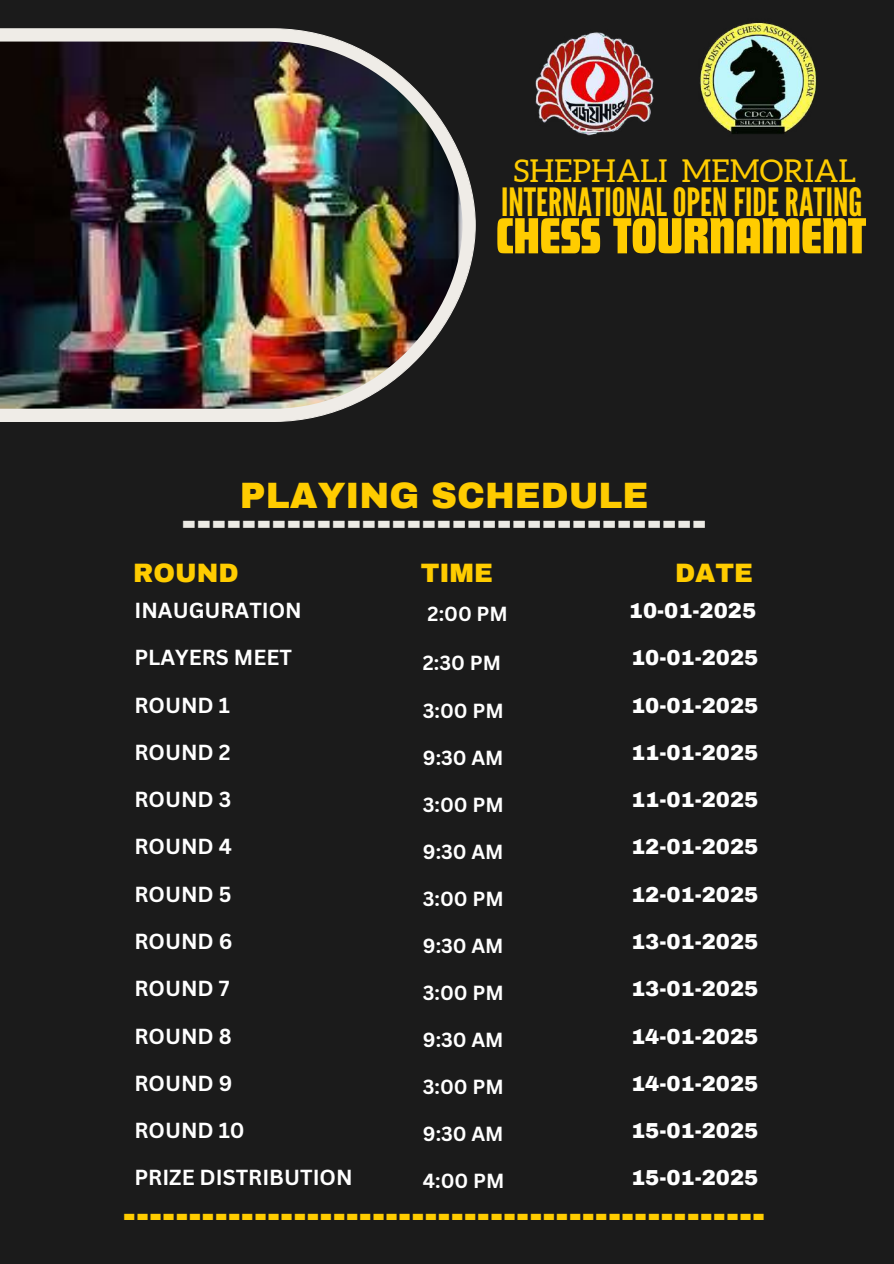
<style>
.page{position:relative;width:894px;height:1264px;background:#fff}
.page>*{position:absolute;margin:0;border:0;box-sizing:border-box;transform-origin:0 0}
.t1{font:52.65px "Futura Com Display";color:#fc0}
.t2{font:900 45px "Archivo";color:#eceae4}
.t3{font:900 39.3px "Archivo";color:#fc0}
.t4{font:38.85px "League Gothic";color:#fc0}
.t5{font:900 35.85px "Archivo";color:#fc0}
.t6{font:31.5px "Aleo";color:#fc0}
.t7{font:900 25.95px "Archivo";color:#fc0}
.t8{font:900 21.15px "Archivo";color:#fff}
.t9{font:700 21.15px "Canva Sans";color:#fff}
.t10{font:700 19.8px "Canva Sans";color:#fff}
</style>
<div class="page">
<div style="left:0;top:0;width:893px;height:1263px;background:#1b1b1b"></div>
<img style="left:0;top:28px;width:475px;height:394px">
<img style="left:535px;top:32px;width:118px;height:104px">
<img style="left:700px;top:22px;width:117px;height:112px">
<h3 class="t6" style="left:513px;top:153px;width:344px">SHEPHALI MEMORIAL</h3>
<h3 class="t4" style="left:501px;top:179px;width:362px">INTERNATIONALOPENFIDERATING</h3>
<h1 class="t1" style="left:496px;top:204px;width:371px">CHESS TOURNAMENT</h1>
<h3 class="t5" style="left:240px;top:477px;width:410px">PLAYING SCHEDULE</h3>
<h2 class="t2" style="left:181px;top:497px;width:526px">-----------------------------------</h2>
<p class="t7" style="left:133px;top:559px;width:107px">ROUND</p>
<p class="t7" style="left:420px;top:559px;width:74px">TIME</p>
<p class="t7" style="left:674px;top:559px;width:80px">DATE</p>
<p class="t9" style="left:134px;top:595px;width:169px">INAUGURATION</p>
<p class="t9" style="left:134px;top:642px;width:159px">PLAYERS MEET</p>
<p class="t9" style="left:134px;top:690px;width:97px">ROUND 1</p>
<p class="t9" style="left:134px;top:737px;width:98px">ROUND 2</p>
<p class="t9" style="left:134px;top:784px;width:98px">ROUND 3</p>
<p class="t9" style="left:134px;top:831px;width:99px">ROUND 4</p>
<p class="t9" style="left:134px;top:879px;width:99px">ROUND 5</p>
<p class="t9" style="left:134px;top:926px;width:100px">ROUND 6</p>
<p class="t9" style="left:134px;top:973px;width:97px">ROUND 7</p>
<p class="t9" style="left:134px;top:1020px;width:99px">ROUND 8</p>
<p class="t9" style="left:134px;top:1068px;width:99px">ROUND 9</p>
<p class="t9" style="left:134px;top:1115px;width:112px">ROUND 10</p>
<p class="t9" style="left:134px;top:1162px;width:220px">PRIZE DISTRIBUTION</p>
<p class="t8" style="left:628px;top:599px;width:129px">10-01-2025</p>
<p class="t8" style="left:631px;top:646px;width:129px">10-01-2025</p>
<p class="t8" style="left:631px;top:694px;width:129px">10-01-2025</p>
<p class="t8" style="left:631px;top:741px;width:129px">11-01-2025</p>
<p class="t8" style="left:631px;top:788px;width:129px">11-01-2025</p>
<p class="t8" style="left:631px;top:835px;width:129px">12-01-2025</p>
<p class="t8" style="left:631px;top:883px;width:129px">12-01-2025</p>
<p class="t8" style="left:631px;top:930px;width:129px">13-01-2025</p>
<p class="t8" style="left:631px;top:977px;width:129px">13-01-2025</p>
<p class="t8" style="left:631px;top:1025px;width:129px">14-01-2025</p>
<p class="t8" style="left:631px;top:1072px;width:129px">14-01-2025</p>
<p class="t8" style="left:631px;top:1119px;width:129px">15-01-2025</p>
<p class="t8" style="left:631px;top:1166px;width:129px">15-01-2025</p>
<h3 class="t3" style="left:123px;top:1193px;width:643px">-------------------------------------------------</h3>
<p class="t10" style="left:427px;top:600px;width:82px">2:00 PM</p>
<p class="t10" style="left:423px;top:648px;width:80px">2:30 PM</p>
<p class="t10" style="left:423px;top:697px;width:82px">3:00 PM</p>
<p class="t10" style="left:423px;top:744px;width:82px">9:30 AM</p>
<p class="t10" style="left:423px;top:791px;width:82px">3:00 PM</p>
<p class="t10" style="left:423px;top:837px;width:82px">9:30 AM</p>
<p class="t10" style="left:423px;top:884px;width:82px">3:00 PM</p>
<p class="t10" style="left:423px;top:931px;width:82px">9:30 AM</p>
<p class="t10" style="left:423px;top:978px;width:82px">3:00 PM</p>
<p class="t10" style="left:423px;top:1025px;width:82px">9:30 AM</p>
<p class="t10" style="left:423px;top:1072px;width:82px">3:00 PM</p>
<p class="t10" style="left:423px;top:1119px;width:82px">9:30 AM</p>
<p class="t10" style="left:423px;top:1166px;width:83px">4:00 PM</p>
</div>
